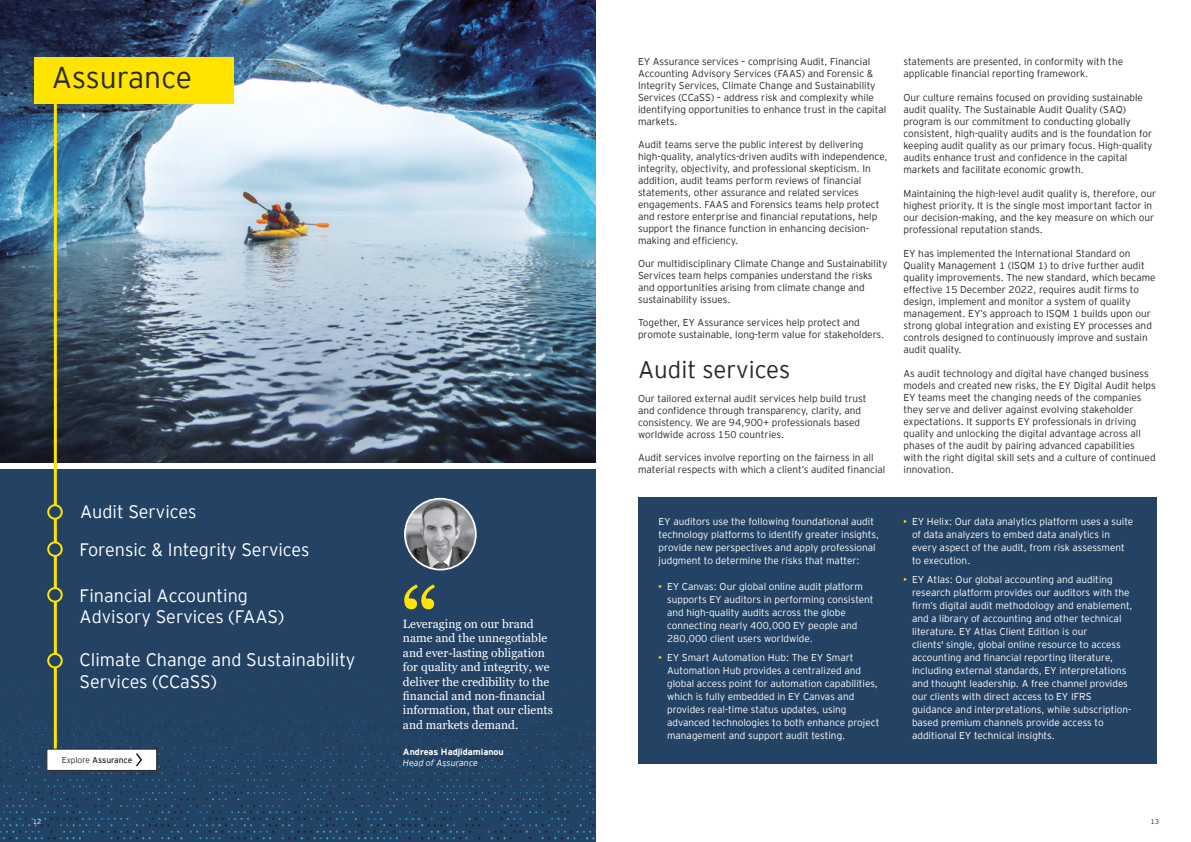
<style>
.page{position:relative;width:1191px;height:842px;background:#fff}
.page>*{position:absolute;margin:0;border:0;box-sizing:border-box;transform-origin:0 0}
.t1{font:94.5px "Georgia";color:#ffe400}
.t2{font:300 30px "EY Interstate";color:#292829}
.t3{font:300 24px "EY Interstate";color:#292829}
.t4{font:300 18px/21.6px "EY Interstate";color:#fff}
.t5{font:12px/14.4px "Georgia";color:#fff}
.t6{font:300 10px/12px "EY Interstate";color:#292829}
.t7{font:300 10px/13px "EY Interstate";color:#fff}
.t8{font:700 9px "EY Interstate";color:#fff}
.t9{font:italic 300 9px "EY Interstate";color:#fff}
.t10{font:300 8.5px "EY Interstate";letter-spacing:-.01em;color:#292829}
.t11{font:300 7px "EY Interstate";color:#292829}
.t12{font:300 7px "EY Interstate";color:#fff}
.s1{font-style:inherit}
.s2{color:#ffe400}
</style>
<div class="page">
<img style="left:0;top:0;width:595px;height:462px">
<div style="left:0;top:469px;width:595px;height:373px;background:#244264"></div>
<img style="left:0;top:683px;width:595px;height:157px">
<img style="left:405px;top:499px;width:71px;height:71px;border-radius:35px">
<div style="left:404px;top:498px;width:73px;height:72px;border:2px solid #fff;border-radius:50%"></div>
<hr style="left:54px;top:62px;width:3px;height:701px;background:#ffe400">
<div style="left:48px;top:505px;width:14px;height:14px;background:#244264;border-radius:50%"></div>
<div style="left:47px;top:504px;width:16px;height:16px;border:2px solid #ffe400;border-radius:50%"></div>
<div style="left:48px;top:542px;width:14px;height:14px;background:#244264;border-radius:50%"></div>
<div style="left:47px;top:541px;width:16px;height:16px;border:2px solid #ffe400;border-radius:50%"></div>
<div style="left:48px;top:588px;width:14px;height:14px;background:#244264;border-radius:50%"></div>
<div style="left:47px;top:587px;width:16px;height:16px;border:2px solid #ffe400;border-radius:50%"></div>
<div style="left:48px;top:654px;width:14px;height:13px;background:#244264;border-radius:50%"></div>
<div style="left:47px;top:653px;width:16px;height:15px;border:2px solid #ffe400;border-radius:50%"></div>
<div style="left:34px;top:57px;width:200px;height:46px;background:#ffe400"></div>
<div style="left:638px;top:497px;width:519px;height:266px;background:#244264"></div>
<div style="left:47px;top:749px;width:110px;height:21px;background:#fff"></div>
<svg style="left:136px;top:753px;width:6px;height:13px"></svg>
<h2 class="t2" style="left:52px;top:56px;width:142px">Assurance</h2>
<p class="t6" style="left:638px;top:55px;width:250px">EY Assurance services – comprising Audit, Financial Accounting Advisory Services (FAAS) and Forensic &amp; Integrity Services, Climate Change and Sustainability Services (CCaSS) – address risk and complexity while identifying opportunities to enhance trust in the capital markets.</p>
<p class="t6" style="left:638px;top:138px;width:251px">Audit teams serve the public interest by delivering high-quality, analytics-driven audits with independence, integrity, objectivity, and professional skepticism. In addition, audit teams perform reviews of financial statements, other assurance and related services engagements. FAAS and Forensics teams help protect and restore enterprise and financial reputations, help support the finance function in enhancing decision&shy;making and efficiency.</p>
<p class="t6" style="left:638px;top:257px;width:251px">Our multidisciplinary Climate Change and Sustainability Services team helps companies understand the risks and opportunities arising from climate change and sustainability issues.</p>
<p class="t6" style="left:638px;top:316px;width:248px">Together, EY Assurance services help protect and promote sustainable, long-term value for stakeholders.</p>
<h3 class="t3" style="left:638px;top:353px;width:154px">Audit services</h3>
<p class="t6" style="left:638px;top:392px;width:230px">Our tailored external audit services help build trust and confidence through transparency, clarity, and consistency. We are 94,900+ professionals based worldwide across 150 countries.</p>
<p class="t6" style="left:638px;top:451px;width:249px">Audit services involve reporting on the fairness in all material respects with which a client’s audited financial</p>
<h3 class="t4" style="left:80px;top:499px;width:118px">Audit Services</h3>
<h3 class="t4" style="left:80px;top:538px;width:231px">Forensic &amp; Integrity Services</h3>
<h3 class="t4" style="left:80px;top:583px;width:206px">Financial Accounting<br>Advisory Services (FAAS)</h3>
<h3 class="t4" style="left:80px;top:648px;width:277px">Climate Change and Sustainability<br>Services (CCaSS)</h3>
<p class="t10" style="left:62px;top:754px;width:72px"><span class="s1">Explore</span> Assurance</p>
<h1 class="t1" style="left:400px;top:565px;width:40px">“</h1>
<p class="t5" style="left:403px;top:617px;width:151px">Leveraging on our brand name and the unnegotiable and ever-lasting obligation for quality and integrity, we deliver the credibility to the financial and non-financial information, that our clients and markets demand.</p>
<p class="t8" style="left:403px;top:745px;width:102px">Andreas Hadjidamianou</p>
<p class="t9" style="left:403px;top:756px;width:77px">Head of Assurance</p>
<p class="t7" style="left:658px;top:514px;width:222px">EY auditors use the following foundational audit technology platforms to identify greater insights, provide new perspectives and apply professional judgment to determine the risks that matter:</p>
<p class="t7" style="left:667px;top:579px;width:208px;text-indent:-8px"><span class="s2">•</span> EY Canvas: Our global online audit platform supports EY auditors in performing consistent and high-quality audits across the globe connecting nearly 400,000 EY people and 280,000 client users worldwide.</p>
<p class="t7" style="left:667px;top:651px;width:214px;text-indent:-8px"><span class="s2">•</span> EY Smart Automation Hub: The EY Smart Automation Hub provides a centralized and global access point for automation capabilities, which is fully embedded in EY Canvas and provides real-time status updates, using advanced technologies to both enhance project management and support audit testing.</p>
<p class="t6" style="left:903px;top:55px;width:221px">statements are presented, in conformity with the applicable financial reporting framework.</p>
<p class="t6" style="left:903px;top:91px;width:251px">Our culture remains focused on providing sustainable audit quality. The Sustainable Audit Quality (SAQ) program is our commitment to conducting globally consistent, high-quality audits and is the foundation for keeping audit quality as our primary focus. High-quality audits enhance trust and confidence in the capital markets and facilitate economic growth.</p>
<p class="t6" style="left:903px;top:187px;width:254px">Maintaining the high-level audit quality is, therefore, our highest priority. It is the single most important factor in our decision-making, and the key measure on which our professional reputation stands.</p>
<p class="t6" style="left:903px;top:247px;width:254px">EY has implemented the International Standard on Quality Management 1 (ISQM 1) to drive further audit quality improvements. The new standard, which became effective 15 December 2022, requires audit firms to design, implement and monitor a system of quality management. EY’s approach to ISQM 1 builds upon our strong global integration and existing EY processes and controls designed to continuously improve and sustain audit quality.</p>
<p class="t6" style="left:903px;top:367px;width:254px">As audit technology and digital have changed business models and created new risks, the EY Digital Audit helps EY teams meet the changing needs of the companies they serve and deliver against evolving stakeholder expectations. It supports EY professionals in driving quality and unlocking the digital advantage across all phases of the audit by pairing advanced capabilities with the right digital skill sets and a culture of continued innovation.</p>
<p class="t7" style="left:912px;top:514px;width:223px;text-indent:-8px"><span class="s2">•</span> EY Helix: Our data analytics platform uses a suite of data analyzers to embed data analytics in every aspect of the audit, from risk assessment to execution.</p>
<p class="t7" style="left:912px;top:573px;width:222px;text-indent:-8px"><span class="s2">•</span> EY Atlas: Our global accounting and auditing research platform provides our auditors with the firm’s digital audit methodology and enablement, and a library of accounting and other technical literature. EY Atlas Client Edition is our<br>clients' single, global online resource to access accounting and financial reporting literature, including external standards, EY interpretations and thought leadership. A free channel provides our clients with direct access to EY IFRS guidance and interpretations, while subscription&shy;based premium channels provide access to additional EY technical insights.</p>
<p class="t12" style="left:33px;top:817px;width:10px">12</p>
<p class="t11" style="left:1150px;top:817px;width:10px">13</p>
</div>
